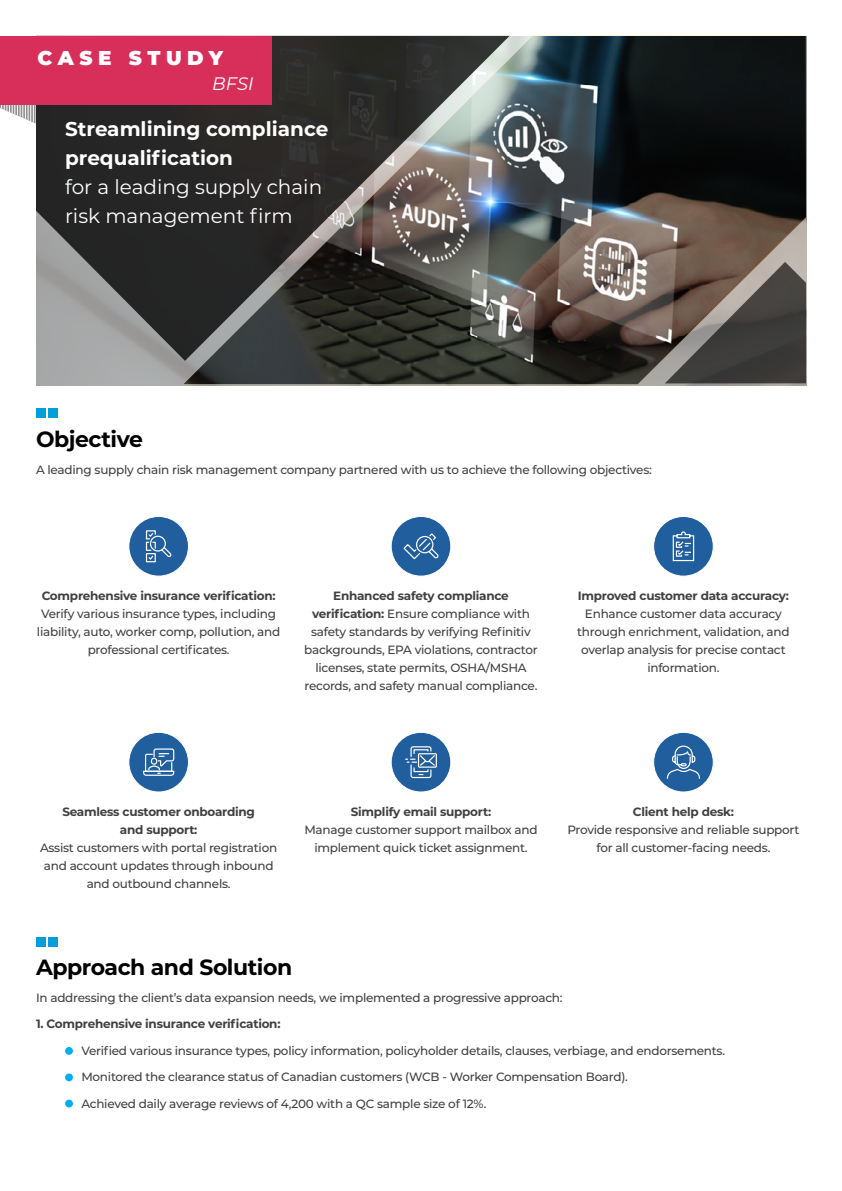
<style>
.page{position:relative;width:842px;height:1191px;background:#fff}
.page>*{position:absolute;margin:0;border:0;box-sizing:border-box;transform-origin:0 0}
.t1{font:700 22px "Montserrat";letter-spacing:-.02em;color:#000}
.t2{font:20px/29px "Montserrat";color:#fff}
.t3{font:700 20px/29px "Montserrat";color:#fff}
.t4{font:900 20px "Montserrat";letter-spacing:.27em;color:#fff}
.t5{font:italic 18px "Montserrat";color:#fff}
.t6{font:500 12px/18px "Montserrat";letter-spacing:-.02em;color:#404040;text-align:center}
.t7{font:700 12px/18px "Montserrat";letter-spacing:-.02em;color:#404040;text-align:center}
.s1{font-weight:700}
</style>
<div class="page">
<svg style="left:0;top:104px;width:36px;height:19px"></svg>
<hr style="left:33px;top:86px;width:1px;height:37px;background:#fff">
<hr style="left:30px;top:86px;width:1px;height:37px;background:#fff">
<hr style="left:28px;top:86px;width:1px;height:37px;background:#fff">
<hr style="left:25px;top:86px;width:1px;height:37px;background:#fff">
<hr style="left:23px;top:86px;width:1px;height:37px;background:#fff">
<hr style="left:20px;top:86px;width:1px;height:37px;background:#fff">
<hr style="left:17px;top:86px;width:1px;height:37px;background:#fff">
<hr style="left:15px;top:86px;width:1px;height:37px;background:#fff">
<hr style="left:12px;top:86px;width:1px;height:37px;background:#fff">
<hr style="left:1px;top:86px;width:1px;height:37px;background:#fff">
<hr style="left:4px;top:86px;width:1px;height:37px;background:#fff">
<hr style="left:7px;top:86px;width:1px;height:37px;background:#fff">
<hr style="left:9px;top:86px;width:1px;height:37px;background:#fff">
<div style="left:36px;top:408px;width:10px;height:10px;background:#049fdb"></div>
<div style="left:48px;top:408px;width:10px;height:10px;background:#049fdb"></div>
<svg style="left:36px;top:104px;width:147px;height:257px;background:#4b4a4a"></svg>
<div style="left:0;top:36px;width:271px;height:68px;background:#d72f5a"></div>
<img style="left:183px;top:36px;width:623px;height:348px">
<div style="left:36px;top:937px;width:10px;height:10px;background:#049fdb"></div>
<div style="left:48px;top:937px;width:10px;height:10px;background:#049fdb"></div>
<div style="left:65px;top:1047px;width:8px;height:7px;background:#00aeef;border-radius:50%"></div>
<div style="left:65px;top:1073px;width:8px;height:8px;background:#00aeef;border-radius:50%"></div>
<div style="left:65px;top:1099px;width:8px;height:8px;background:#00aeef;border-radius:50%"></div>
<div style="left:129px;top:516px;width:59px;height:60px;background:#215e9e;border-radius:50%"></div>
<div style="left:129px;top:516px;width:60px;height:60px;border:1px solid #fff;border-radius:50%"></div>
<div style="left:129px;top:732px;width:59px;height:60px;background:#215e9e;border-radius:50%"></div>
<div style="left:129px;top:732px;width:60px;height:60px;border:1px solid #fff;border-radius:50%"></div>
<div style="left:391px;top:732px;width:60px;height:60px;background:#215e9e;border-radius:50%"></div>
<div style="left:391px;top:732px;width:60px;height:60px;border:1px solid #fff;border-radius:50%"></div>
<div style="left:654px;top:732px;width:59px;height:60px;background:#215e9e;border-radius:50%"></div>
<div style="left:653px;top:732px;width:60px;height:60px;border:1px solid #fff;border-radius:50%"></div>
<div style="left:391px;top:516px;width:60px;height:60px;background:#215e9e;border-radius:50%"></div>
<div style="left:391px;top:516px;width:60px;height:60px;border:1px solid #fff;border-radius:50%"></div>
<div style="left:654px;top:516px;width:59px;height:60px;background:#215e9e;border-radius:50%"></div>
<div style="left:653px;top:516px;width:60px;height:60px;border:1px solid #fff;border-radius:50%"></div>
<svg style="left:145px;top:530px;width:27px;height:33px"></svg>
<svg style="left:403px;top:533px;width:36px;height:27px"></svg>
<svg style="left:672px;top:531px;width:23px;height:31px"></svg>
<svg style="left:143px;top:748px;width:32px;height:28px"></svg>
<svg style="left:405px;top:746px;width:32px;height:32px"></svg>
<svg style="left:666px;top:745px;width:34px;height:34px"></svg>
<h2 class="t4" style="left:38px;top:42px;width:187px">CASE STUDY</h2>
<h3 class="t5" style="left:212px;top:71px;width:43px">BFSI</h3>
<h2 class="t3" style="left:65px;top:113px;width:265px">Streamlining compliance prequalification</h2>
<h2 class="t2" style="left:65px;top:171px;width:259px">for a leading supply chain risk management firm</h2>
<h1 class="t1" style="left:36px;top:423px;width:108px">Objective</h1>
<p class="t6" style="left:36px;top:460px;width:617px">A leading supply chain risk management company partnered with us to achieve the following objectives:</p>
<p class="t7" style="left:42px;top:586px;width:235px">Comprehensive insurance verification:</p>
<p class="t6" style="left:37px;top:604px;width:245px">Verify various insurance types, including liability, auto, worker comp, pollution, and professional certificates.</p>
<p class="t6" style="left:304px;top:586px;width:235px"><span class="s1">Enhanced safety compliance verification:</span> Ensure compliance with safety standards by verifying Refinitiv backgrounds, EPA violations, contractor licenses, state permits, OSHA/MSHA records, and safety manual compliance.</p>
<p class="t7" style="left:578px;top:586px;width:213px">Improved customer data accuracy:</p>
<p class="t6" style="left:577px;top:604px;width:214px">Enhance customer data accuracy through enrichment, validation, and overlap analysis for precise contact information.</p>
<p class="t7" style="left:62px;top:802px;width:194px">Seamless customer onboarding and support:</p>
<p class="t6" style="left:40px;top:838px;width:239px">Assist customers with portal registration and account updates through inbound and outbound channels.</p>
<p class="t7" style="left:351px;top:802px;width:142px">Simplify email support:</p>
<p class="t6" style="left:304px;top:820px;width:235px">Manage customer support mailbox and implement quick ticket assignment.</p>
<p class="t7" style="left:633px;top:802px;width:103px">Client help desk:</p>
<p class="t6" style="left:567px;top:820px;width:233px">Provide responsive and reliable support for all customer-facing needs.</p>
<h1 class="t1" style="left:36px;top:951px;width:258px">Approach and Solution</h1>
<p class="t6" style="left:36px;top:987px;width:528px">In addressing the client’s data expansion needs, we implemented a progressive approach:</p>
<p class="t7" style="left:36px;top:1014px;width:246px">1. Comprehensive insurance verification:</p>
<p class="t6" style="left:81px;top:1041px;width:645px">Verified various insurance types, policy information, policyholder details, clauses, verbiage, and endorsements.</p>
<p class="t6" style="left:81px;top:1067px;width:548px">Monitored the clearance status of Canadian customers (WCB - Worker Compensation Board).</p>
<p class="t6" style="left:81px;top:1094px;width:407px">Achieved daily average reviews of 4,200 with a QC sample size of 12%.</p>
</div>
